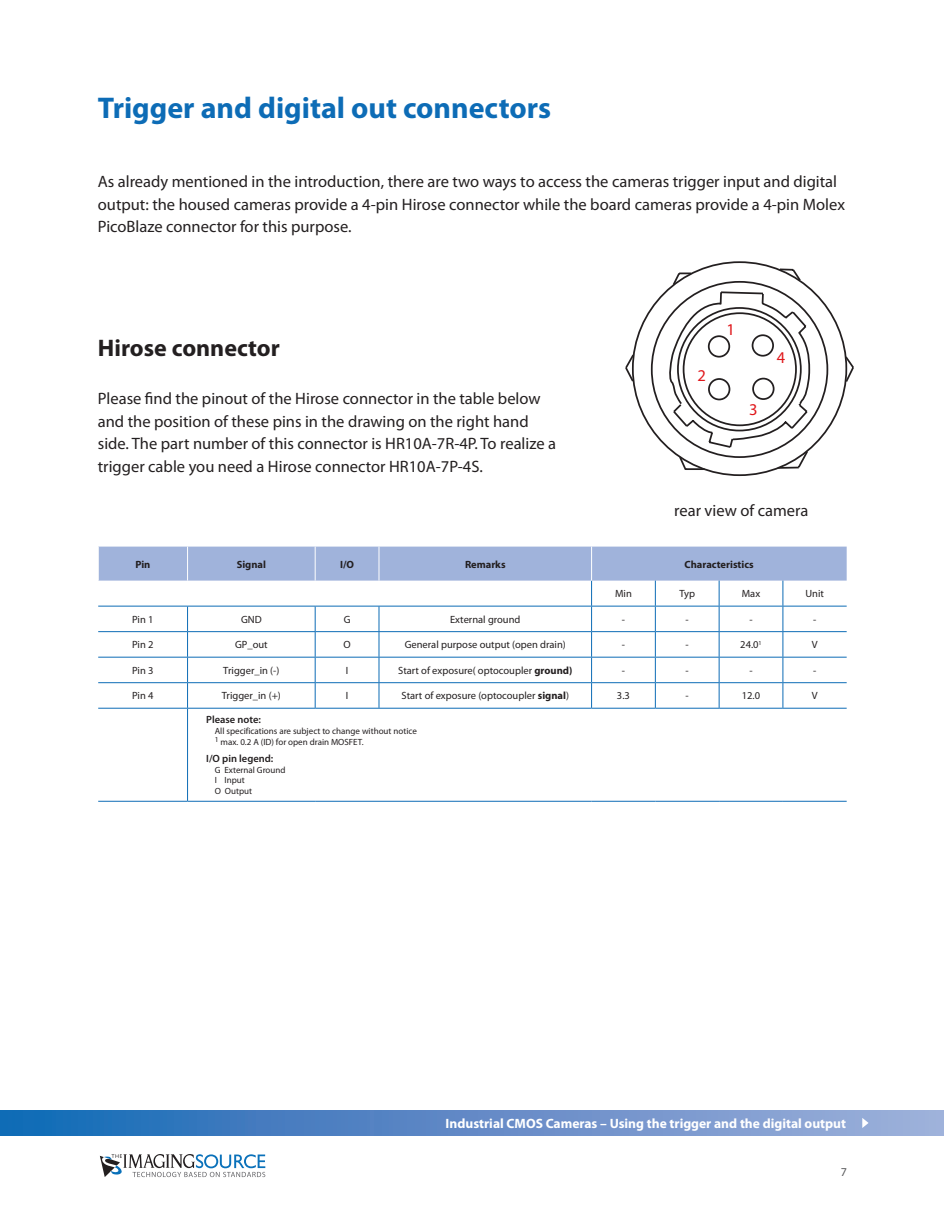
<style>
.page{position:relative;width:944px;height:1214px;background:#fff}
.page>*{position:absolute;margin:0;border:0;box-sizing:border-box;transform-origin:0 0}
.Content___Header_01{font:700 30px "Myriad Pro";color:#0d6cb6}
.Content___Header_02{font:700 24px "Myriad Pro";color:#231f20}
.Content___Flow{font:16.5px/22.5px "Myriad Pro";color:#231f20}
.Content___Flow-2{font:16.5px "Myriad Pro";color:#e0171b}
.t1{font:700 13.5px "Myriad Pro";color:#fff}
.t2{font:12px "Myriad Pro";color:#57585a}
.Tables___Table{font:10.5px "Myriad Pro";color:#231f20}
.Tables___Header{font:700 10.5px "Myriad Pro";color:#231f20}
.Tables___Footer_Head{font:600 10.5px "Myriad Pro";color:#231f20}
.Tables___Footer_Flow{font:9px "Myriad Pro";color:#231f20}
.s1{font-weight:700}
</style>
<div class="page">
<div style="left:0;top:1110px;width:943px;height:26px;background:linear-gradient(to right,#1668b5,#a5afda)"></div>
<svg style="left:862px;top:1117px;width:6px;height:11px"></svg>
<svg style="left:100px;top:1154px;width:165px;height:23px"></svg>
<hr style="left:98px;top:708px;width:89px;height:1px;background:#0d6cb6">
<hr style="left:187px;top:708px;width:128px;height:1px;background:#0d6cb6">
<hr style="left:187px;top:708px;width:1px;height:93px;background:#0d6cb6">
<hr style="left:315px;top:708px;width:64px;height:1px;background:#0d6cb6">
<hr style="left:379px;top:708px;width:212px;height:1px;background:#0d6cb6">
<hr style="left:591px;top:708px;width:64px;height:1px;background:#0d6cb6">
<hr style="left:655px;top:708px;width:64px;height:1px;background:#0d6cb6">
<hr style="left:719px;top:708px;width:64px;height:1px;background:#0d6cb6">
<hr style="left:783px;top:708px;width:63px;height:1px;background:#0d6cb6">
<hr style="left:98px;top:801px;width:89px;height:1px;background:#0d6cb6">
<hr style="left:187px;top:801px;width:128px;height:1px;background:#0d6cb6">
<hr style="left:315px;top:801px;width:64px;height:1px;background:#0d6cb6">
<hr style="left:379px;top:801px;width:212px;height:1px;background:#0d6cb6">
<hr style="left:591px;top:801px;width:64px;height:1px;background:#0d6cb6">
<hr style="left:655px;top:801px;width:64px;height:1px;background:#0d6cb6">
<hr style="left:719px;top:801px;width:64px;height:1px;background:#0d6cb6">
<hr style="left:783px;top:801px;width:63px;height:1px;background:#0d6cb6">
<svg style="left:98px;top:546px;width:748px;height:162px"></svg>
<hr style="left:187px;top:546px;width:1px;height:34px;background:#fff">
<hr style="left:315px;top:546px;width:1px;height:34px;background:#fff">
<hr style="left:378px;top:546px;width:1px;height:34px;background:#fff">
<hr style="left:591px;top:546px;width:1px;height:34px;background:#fff">
<svg style="left:705px;top:261px;width:69px;height:215px"></svg>
<svg style="left:625px;top:267px;width:229px;height:205px"></svg>
<div style="left:708px;top:378px;width:22px;height:22px;border:2px solid #231f20;border-radius:50%"></div>
<div style="left:708px;top:335px;width:22px;height:22px;border:2px solid #231f20;border-radius:50%"></div>
<div style="left:751px;top:334px;width:23px;height:22px;border:2px solid #231f20;border-radius:50%"></div>
<p class="Content___Header_01" style="left:98px;top:88px;width:455px">Trigger and digital out connectors</p>
<p class="Content___Flow" style="left:98px;top:170px;width:748px">As already mentioned in the introduction, there are two ways to access the cameras trigger input and digital output: the housed cameras provide a 4-pin Hirose connector while the board cameras provide a 4-pin Molex<br>PicoBlaze connector for this purpose.</p>
<p class="Content___Header_02" style="left:98px;top:332px;width:183px">Hirose connector</p>
<p class="Content___Flow" style="left:98px;top:387px;width:460px">Please find the pinout of the Hirose connector in the table below and the position of these pins in the drawing on the right hand side. The part number of this connector is HR10A-7R-4P. To realize a trigger cable you need a Hirose connector HR10A-7P-4S.</p>
<p class="Content___Flow-2" style="left:697px;top:365px;width:10px">2</p>
<p class="Content___Flow-2" style="left:726px;top:319px;width:10px">1</p>
<p class="Content___Flow-2" style="left:749px;top:399px;width:10px">3</p>
<p class="Content___Flow-2" style="left:777px;top:347px;width:10px">4</p>
<p class="Content___Flow" style="left:674px;top:498px;width:136px">rear view of camera</p>
<p class="Tables___Header" style="left:135px;top:557px;width:17px">Pin</p>
<p class="Tables___Header" style="left:237px;top:557px;width:31px">Signal</p>
<p class="Tables___Header" style="left:340px;top:557px;width:15px">I/O</p>
<p class="Tables___Header" style="left:465px;top:557px;width:42px">Remarks</p>
<p class="Tables___Header" style="left:684px;top:557px;width:71px">Characteristics</p>
<p class="Tables___Table" style="left:615px;top:587px;width:18px">Min</p>
<p class="Tables___Table" style="left:679px;top:587px;width:17px">Typ</p>
<p class="Tables___Table" style="left:741px;top:587px;width:20px">Max</p>
<p class="Tables___Table" style="left:805px;top:587px;width:20px">Unit</p>
<p class="Tables___Table" style="left:132px;top:613px;width:23px">Pin 1</p>
<p class="Tables___Table" style="left:241px;top:613px;width:22px">GND</p>
<p class="Tables___Table" style="left:344px;top:613px;width:8px">G</p>
<p class="Tables___Table" style="left:450px;top:613px;width:72px">External ground</p>
<p class="Tables___Table" style="left:622px;top:613px;width:5px">-</p>
<p class="Tables___Table" style="left:685px;top:613px;width:5px">-</p>
<p class="Tables___Table" style="left:749px;top:613px;width:5px">-</p>
<p class="Tables___Table" style="left:813px;top:613px;width:5px">-</p>
<p class="Tables___Table" style="left:132px;top:638px;width:23px">Pin 2</p>
<p class="Tables___Table" style="left:235px;top:638px;width:34px">GP_out</p>
<p class="Tables___Table" style="left:343px;top:638px;width:9px">O</p>
<p class="Tables___Table" style="left:404px;top:638px;width:163px">General purpose output (open drain)</p>
<p class="Tables___Table" style="left:622px;top:638px;width:5px">-</p>
<p class="Tables___Table" style="left:685px;top:638px;width:5px">-</p>
<p class="Tables___Table" style="left:740px;top:638px;width:23px">24.0<sup>1</sup></p>
<p class="Tables___Table" style="left:811px;top:638px;width:7px">V</p>
<p class="Tables___Table" style="left:132px;top:664px;width:23px">Pin 3</p>
<p class="Tables___Table" style="left:223px;top:664px;width:58px">Trigger_in (-)</p>
<p class="Tables___Table" style="left:346px;top:664px;width:4px">I</p>
<p class="Tables___Table" style="left:398px;top:664px;width:176px">Start of exposure( optocoupler <span class="s1">ground)</span></p>
<p class="Tables___Table" style="left:622px;top:664px;width:5px">-</p>
<p class="Tables___Table" style="left:685px;top:664px;width:5px">-</p>
<p class="Tables___Table" style="left:749px;top:664px;width:5px">-</p>
<p class="Tables___Table" style="left:813px;top:664px;width:5px">-</p>
<p class="Tables___Table" style="left:132px;top:689px;width:23px">Pin 4</p>
<p class="Tables___Table" style="left:222px;top:689px;width:61px">Trigger_in (+)</p>
<p class="Tables___Table" style="left:346px;top:689px;width:4px">I</p>
<p class="Tables___Table" style="left:401px;top:689px;width:169px">Start of exposure (optocoupler <span class="s1">signal</span>)</p>
<p class="Tables___Table" style="left:617px;top:689px;width:14px">3.3</p>
<p class="Tables___Table" style="left:685px;top:689px;width:5px">-</p>
<p class="Tables___Table" style="left:741px;top:689px;width:20px">12.0</p>
<p class="Tables___Table" style="left:811px;top:689px;width:7px">V</p>
<p class="Tables___Footer_Head" style="left:206px;top:713px;width:56px">Please note:</p>
<p class="Tables___Footer_Flow" style="left:215px;top:725px;width:204px">All specifications are subject to change without notice</p>
<p class="Tables___Footer_Flow" style="left:215px;top:736px;width:150px"><sup>1</sup> max. 0.2 A (ID) for open drain MOSFET.</p>
<p class="Tables___Footer_Head" style="left:206px;top:751px;width:69px">I/O pin legend:</p>
<p class="Tables___Footer_Flow" style="left:215px;top:764px;width:72px">G External Ground</p>
<p class="Tables___Footer_Flow" style="left:215px;top:774px;width:32px">I Input</p>
<p class="Tables___Footer_Flow" style="left:215px;top:785px;width:39px">O Output</p>
<p class="t1" style="left:445px;top:1114px;width:402px">Industrial CMOS Cameras – Using the trigger and the digital output</p>
<p class="t2" style="left:840px;top:1164px;width:8px">7</p>
</div>
